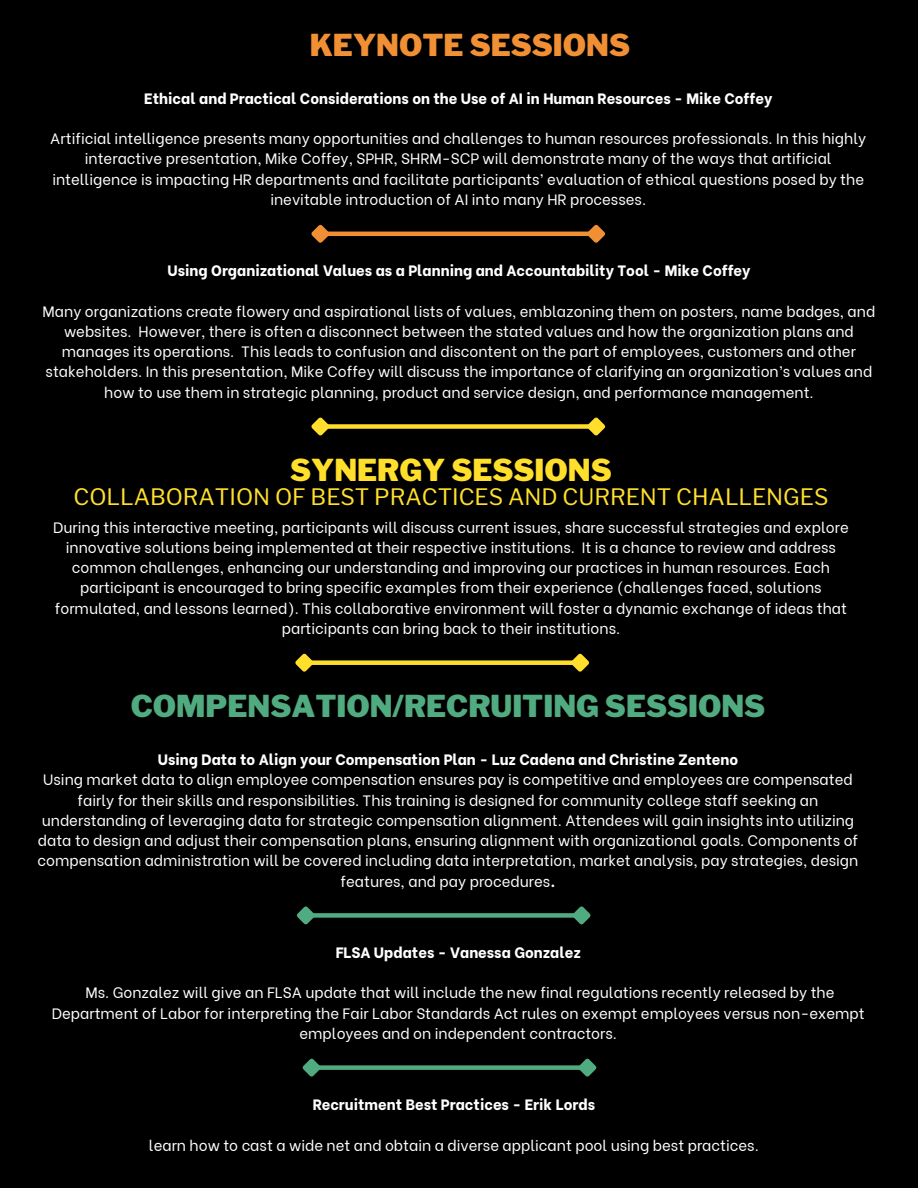
<style>
.page{position:relative;width:918px;height:1188px;background:#000}
.page>*{position:absolute;margin:0;border:0;box-sizing:border-box;transform-origin:0 0}
.t1{font:900 30px "Libre Franklin";color:#51ab80}
.t2{font:900 30px "Libre Franklin";color:#f18f34}
.t3{font:900 30px "Libre Franklin";color:#ffdf2b}
.t4{font:22.5px "Libre Franklin";color:#ffdf2b}
.t5{font:15px/20.2px "Be Vietnam";color:#fff;text-align:center}
.t6{font:800 15px "Be Vietnam";color:#fff}
.s1{font-weight:800}
</style>
<div class="page">
<div style="left:311px;top:913px;width:265px;height:5px;background:#51ab80"></div>
<svg style="left:296px;top:906px;width:23px;height:19px"></svg>
<svg style="left:568px;top:906px;width:23px;height:19px"></svg>
<div style="left:317px;top:1065px;width:265px;height:5px;background:#51ab80"></div>
<svg style="left:302px;top:1058px;width:23px;height:19px"></svg>
<svg style="left:574px;top:1058px;width:23px;height:19px"></svg>
<div style="left:310px;top:660px;width:264px;height:5px;background:#ffdf2b"></div>
<svg style="left:295px;top:653px;width:22px;height:19px"></svg>
<svg style="left:567px;top:653px;width:22px;height:19px"></svg>
<div style="left:326px;top:424px;width:265px;height:5px;background:#ffdf2b"></div>
<svg style="left:311px;top:417px;width:23px;height:19px"></svg>
<svg style="left:583px;top:417px;width:23px;height:19px"></svg>
<hr style="left:326px;top:232px;width:265px;height:4px;background:#f18f34">
<svg style="left:311px;top:224px;width:23px;height:19px"></svg>
<svg style="left:583px;top:224px;width:23px;height:19px"></svg>
<h1 class="t2" style="left:310px;top:27px;width:322px">KEYNOTE SESSIONS</h1>
<h3 class="t6" style="left:144px;top:86px;width:629px">Ethical and Practical Considerations on the Use of AI in Human Resources - Mike Coffey</h3>
<p class="t5" style="left:50px;top:127px;width:817px">Artificial intelligence presents many opportunities and challenges to human resources professionals. In this highly interactive presentation, Mike Coffey, SPHR, SHRM-SCP will demonstrate many of the ways that artificial intelligence is impacting HR departments and facilitate participants’ evaluation of ethical questions posed by the inevitable introduction of AI into many HR processes.</p>
<h3 class="t6" style="left:167px;top:258px;width:584px">Using Organizational Values as a Planning and Accountability Tool - Mike Coffey</h3>
<p class="t5" style="left:43px;top:300px;width:834px">Many organizations create flowery and aspirational lists of values, emblazoning them on posters, name badges, and websites. However, there is often a disconnect between the stated values and how the organization plans and manages its operations. This leads to confusion and discontent on the part of employees, customers and other stakeholders. In this presentation, Mike Coffey will discuss the importance of clarifying an organization’s values and how to use them in strategic planning, product and service design, and performance management.</p>
<h3 class="t3" style="left:290px;top:452px;width:323px">SYNERGY SESSIONS</h3>
<h3 class="t4" style="left:73px;top:483px;width:756px">COLLABORATION OF BEST PRACTICES AND CURRENT CHALLENGES</h3>
<p class="t5" style="left:53px;top:516px;width:797px">During this interactive meeting, participants will discuss current issues, share successful strategies and explore innovative solutions being implemented at their respective institutions. It is a chance to review and address common challenges, enhancing our understanding and improving our practices in human resources. Each participant is encouraged to bring specific examples from their experience (challenges faced, solutions formulated, and lessons learned). This collaborative environment will foster a dynamic exchange of ideas that participants can bring back to their institutions.</p>
<h1 class="t1" style="left:131px;top:688px;width:636px">COMPENSATION/RECRUITING SESSIONS</h1>
<p class="t6" style="left:158px;top:747px;width:582px">Using Data to Align your Compensation Plan - Luz Cadena and Christine Zenteno</p>
<p class="t5" style="left:38px;top:768px;width:822px">Using market data to align employee compensation ensures pay is competitive and employees are compensated fairly for their skills and responsibilities. This training is designed for community college staff seeking an understanding of leveraging data for strategic compensation alignment. Attendees will gain insights into utilizing data to design and adjust their compensation plans, ensuring alignment with organizational goals. Components of compensation administration will be covered including data interpretation, market analysis, pay strategies, design features, and pay procedures<span class="s1">.</span></p>
<h2 class="t6" style="left:336px;top:940px;width:247px">FLSA Updates - Vanessa Gonzalez</h2>
<p class="t5" style="left:52px;top:981px;width:815px">Ms. Gonzalez will give an FLSA update that will include the new final regulations recently released by the<br>Department of Labor for interpreting the Fair Labor Standards Act rules on exempt employees versus non-exempt employees and on independent contractors.</p>
<h3 class="t6" style="left:313px;top:1092px;width:284px">Recruitment Best Practices - Erik Lords</h3>
<p class="t5" style="left:149px;top:1133px;width:611px">learn how to cast a wide net and obtain a diverse applicant pool using best practices.</p>
</div>
